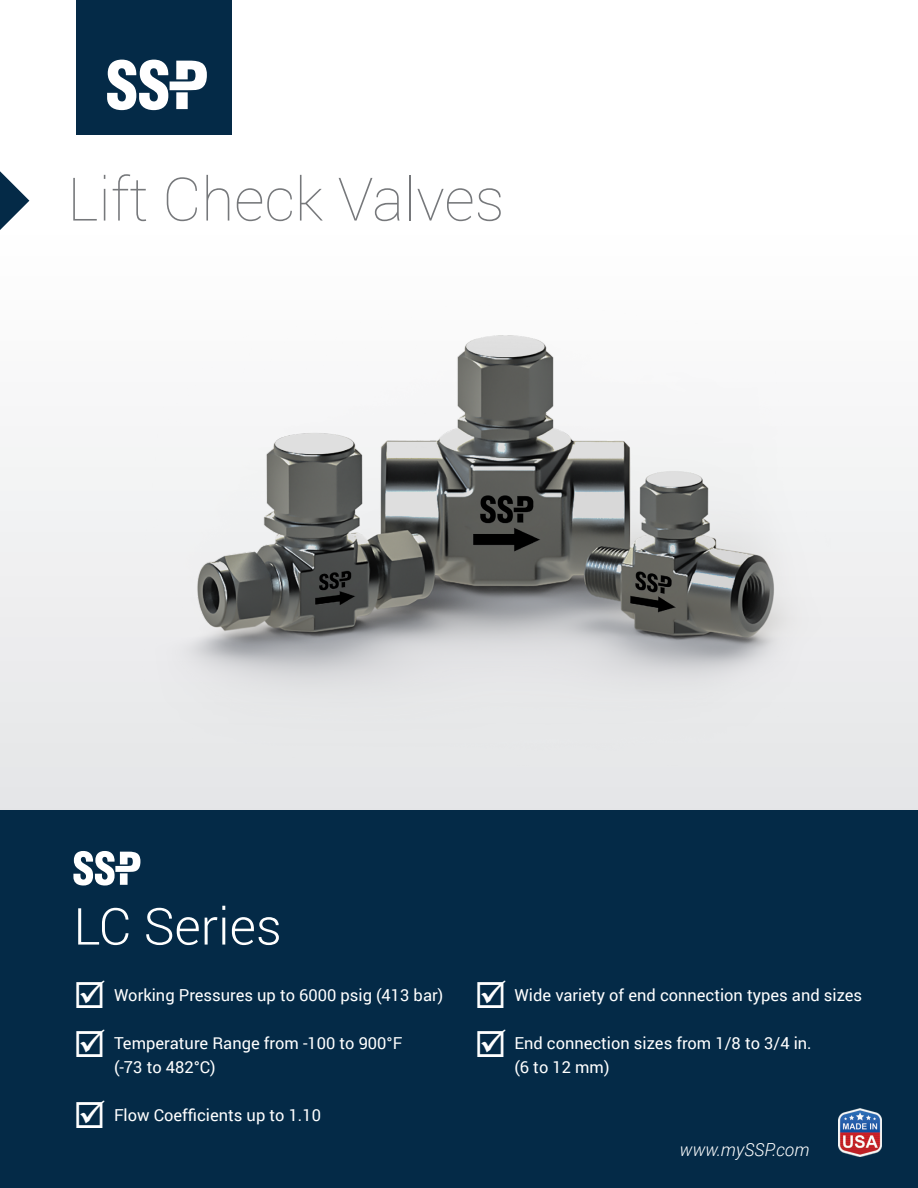
<style>
.page{position:relative;width:918px;height:1188px;background:#fff}
.page>*{position:absolute;margin:0;border:0;box-sizing:border-box;transform-origin:0 0}
.t1{font:100 60px "Roboto";color:#76787b}
.t2{font:300 51px "Roboto";color:#fff}
.t3{font:italic 300 18px "Roboto";color:#fff}
.t4{font:16.5px/24px "Roboto";color:#fff}
</style>
<div class="page">
<div style="left:0;top:0;width:918px;height:868px;background:linear-gradient(to bottom,#fff,#e5e5e7)"></div>
<img style="left:119px;top:259px;width:711px;height:551px">
<div style="left:77px;top:0;width:155px;height:135px;background:#042a47"></div>
<svg style="left:107px;top:60px;width:100px;height:50px"></svg>
<div style="left:0;top:810px;width:918px;height:378px;background:#042a47"></div>
<img style="left:838px;top:1109px;width:43px;height:48px">
<svg style="left:0;top:171px;width:29px;height:59px"></svg>
<svg style="left:73px;top:851px;width:67px;height:35px"></svg>
<p class="t1" style="left:67px;top:158px;width:439px">Lift Check Valves</p>
<p class="t2" style="left:73px;top:891px;width:210px">LC Series</p>
<p class="t4" style="left:114px;top:983px;width:331px">Working Pressures up to 6000 psig (413 bar)</p>
<p class="t4" style="left:114px;top:1031px;width:290px">Temperature Range from -100 to 900°F</p>
<p class="t4" style="left:114px;top:1055px;width:103px">(-73 to 482°C)</p>
<p class="t4" style="left:114px;top:1103px;width:208px">Flow Coefficients up to 1.10</p>
<p class="t4" style="left:514px;top:983px;width:349px">Wide variety of end connection types and sizes</p>
<p class="t4" style="left:514px;top:1031px;width:299px">End connection sizes from 1/8 to 3/4 in. (6 to 12 mm)</p>
<p class="t3" style="left:680px;top:1137px;width:131px">www.mySSP.com</p>
</div>
